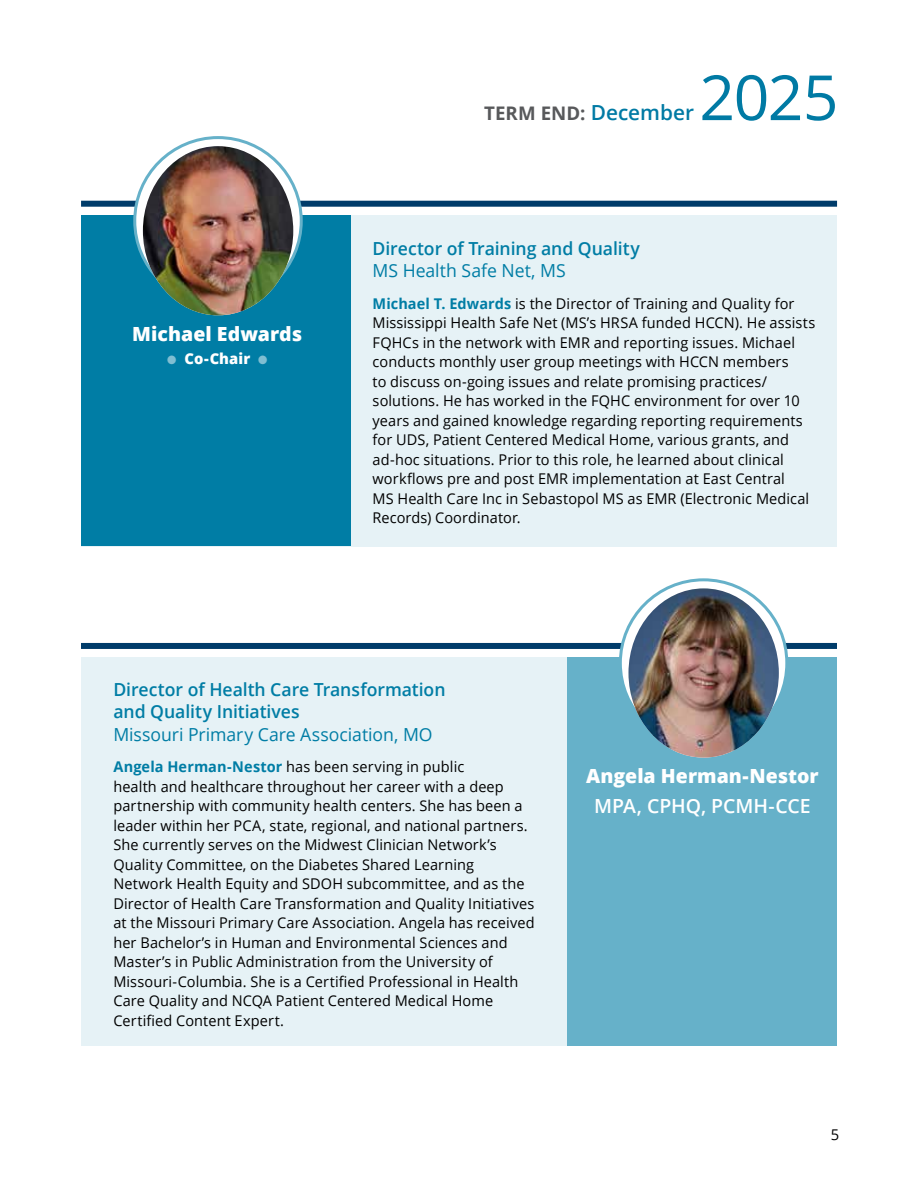
<style>
.page{position:relative;width:918px;height:1188px;background:#fff}
.page>*{position:absolute;margin:0;border:0;box-sizing:border-box;transform-origin:0 0}
.t1{font:62.4px "Open Sans";color:#007aa4}
.t2{font:800 19.5px "Open Sans";letter-spacing:.005em;color:#fff}
.t3{font:600 19.5px "Open Sans";letter-spacing:-.005em;color:#fff}
.t4{font:700 18.75px "Open Sans";letter-spacing:.005em;color:#58595b}
.t5{font:600 18px/22.5px "Open Sans";letter-spacing:-.005em;color:#007da5}
.t6{font:18px "Open Sans";letter-spacing:-.005em;color:#007da5}
.t7{font:800 15px "Open Sans";letter-spacing:.005em;color:#fff}
.t8{font:14.85px/19.5px "Open Sans";letter-spacing:.005em;color:#000}
.s1{color:#80bed2}
.s2{font-weight:600;font-size:20.85px;color:#007aa4}
.s3{font-weight:700;color:#007da5}
</style>
<div class="page">
<div style="left:81px;top:201px;width:756px;height:6px;background:#003c6a"></div>
<div style="left:81px;top:215px;width:756px;height:331px;background:#e6f2f6"></div>
<div style="left:81px;top:216px;width:270px;height:330px;background:#007da5"></div>
<svg style="left:135px;top:138px;width:166px;height:166px"></svg>
<img style="left:143px;top:146px;width:150px;height:169px">
<div style="left:81px;top:643px;width:756px;height:6px;background:#003c6a"></div>
<div style="left:81px;top:657px;width:756px;height:388px;background:#e6f2f6"></div>
<div style="left:567px;top:658px;width:270px;height:388px;background:#66b1c9"></div>
<svg style="left:620px;top:580px;width:167px;height:166px"></svg>
<img style="left:628px;top:588px;width:151px;height:170px">
<h2 class="t2" style="left:132px;top:319px;width:171px">Michael Edwards</h2>
<p class="t7" style="left:167px;top:348px;width:102px"><span class="s1">●</span> Co-Chair <span class="s1">●</span></p>
<p class="t4" style="left:484px;top:100px;width:211px">TERM END: <span class="s2">December</span></p>
<h1 class="t1" style="left:699px;top:55px;width:141px">2025</h1>
<p class="t5" style="left:373px;top:237px;width:269px">Director of Training and Quality</p>
<p class="t6" style="left:373px;top:258px;width:195px">MS Health Safe Net, MS</p>
<p class="t8" style="left:373px;top:293px;width:444px"><span class="s3">Michael T. Edwards</span> is the Director of Training and Quality for Mississippi Health Safe Net (MS’s HRSA funded HCCN). He assists FQHCs in the network with EMR and reporting issues. Michael conducts monthly user group meetings with HCCN members<br>to discuss on-going issues and relate promising practices/ solutions. He has worked in the FQHC environment for over 10 years and gained knowledge regarding reporting requirements for UDS, Patient Centered Medical Home, various grants, and ad-hoc situations. Prior to this role, he learned about clinical workflows pre and post EMR implementation at East Central<br>MS Health Care Inc in Sebastopol MS as EMR (Electronic Medical Records) Coordinator.</p>
<p class="t5" style="left:113px;top:678px;width:334px">Director of Health Care Transformation and Quality Initiatives</p>
<p class="t6" style="left:113px;top:722px;width:321px">Missouri Primary Care Association, MO</p>
<p class="t8" style="left:113px;top:757px;width:423px"><span class="s3">Angela Herman-Nestor</span> has been serving in public<br>health and healthcare throughout her career with a deep partnership with community health centers. She has been a leader within her PCA, state, regional, and national partners.<br>She currently serves on the Midwest Clinician Network’s Quality Committee, on the Diabetes Shared Learning Network Health Equity and SDOH subcommittee, and as the Director of Health Care Transformation and Quality Initiatives at the Missouri Primary Care Association. Angela has received her Bachelor’s in Human and Environmental Sciences and Master’s in Public Administration from the University of Missouri-Columbia. She is a Certified Professional in Health Care Quality and NCQA Patient Centered Medical Home Certified Content Expert.</p>
<h2 class="t2" style="left:586px;top:761px;width:234px">Angela Herman-Nestor</h2>
<h2 class="t3" style="left:594px;top:792px;width:218px">MPA, CPHQ, PCMH-CCE</h2>
<p class="t8" style="left:831px;top:1124px;width:10px">5</p>
</div>
